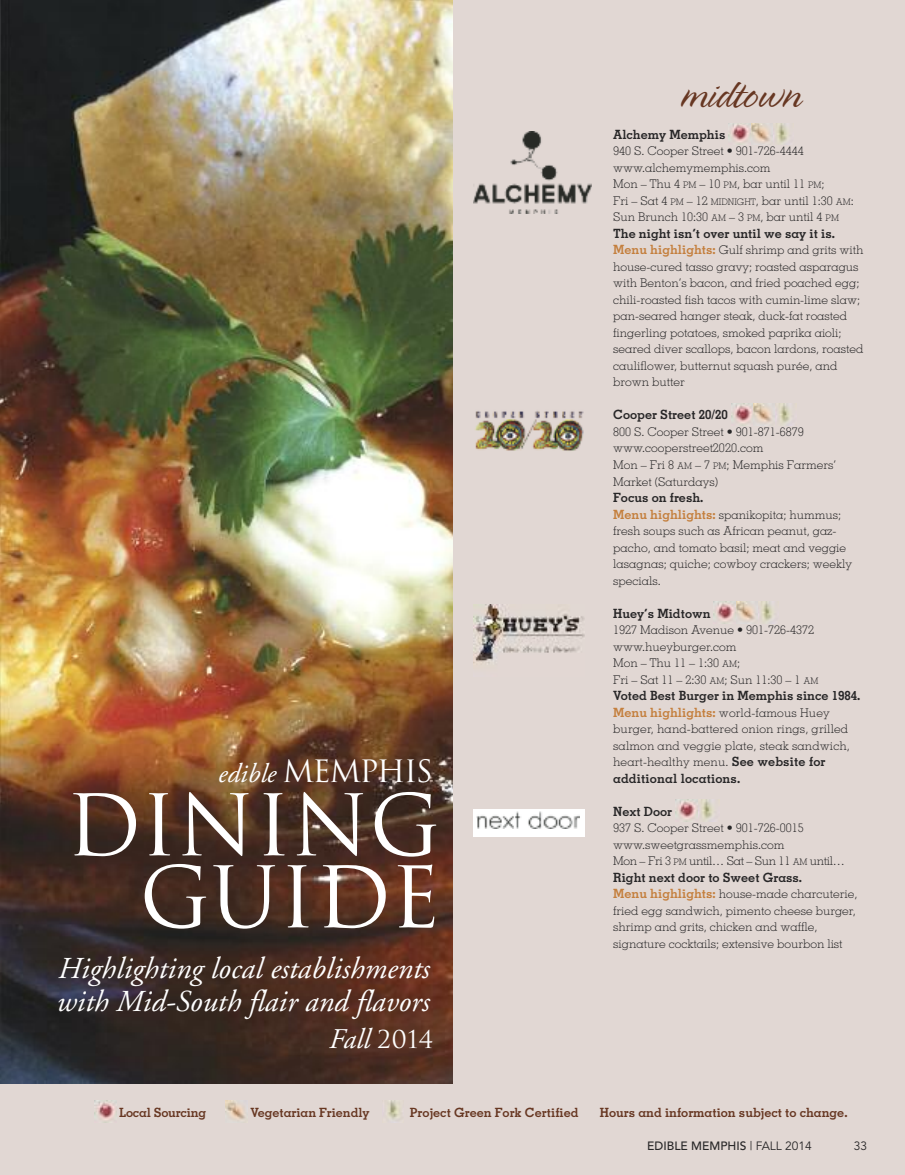
<style>
.page{position:relative;width:905px;height:1175px;background:#fff}
.page>*{position:absolute;margin:0;border:0;box-sizing:border-box;transform-origin:0 0}
.t1{font:82.5px/72px "Trajan";color:#fff;text-align:right}
.t2{font:300 45px "Spring";letter-spacing:-.005em;color:#673722}
.t3{font:italic 30.3px/33px "Adobe Garamond";letter-spacing:.005em;color:#fff}
.t4{font:30px "Trajan";letter-spacing:-.05em;color:#fff}
.t5{font:italic 28.5px "Adobe Garamond";color:#fff}
.t6{font:700 12.75px "Memphis";color:#272627}
.t7{font:700 12.75px "Memphis";color:#673722}
.t8{font:300 12px/16.5px "Memphis";color:#272627}
.t9{font:500 12px "Avenir";color:#272627}
.t10{font:12px "Avenir";color:#272627}
.s1{font-family:"Adobe Garamond Pro";font-style:italic;font-size:27px}
.s2{font-family:"Trajan";font-style:normal;font-size:24px}
.s3{font-size:9px}
.s4{font-weight:700;font-size:12.75px;color:#c47f3d}
.s5{font-weight:700;font-size:12.75px}
.s6{font-weight:400}
</style>
<div class="page">
<div style="left:0;top:0;width:904px;height:1174px;background:#e1d7d3"></div>
<img style="left:0;top:0;width:452px;height:1083px">
<img style="left:728px;top:123px;width:60px;height:22px">
<img style="left:731px;top:404px;width:59px;height:19px">
<img style="left:713px;top:602px;width:60px;height:19px">
<img style="left:675px;top:800px;width:38px;height:19px">
<img style="left:95px;top:1100px;width:21px;height:20px">
<img style="left:226px;top:1100px;width:19px;height:19px">
<img style="left:388px;top:1100px;width:13px;height:19px">
<img style="left:475px;top:411px;width:109px;height:40px">
<img style="left:473px;top:131px;width:118px;height:83px">
<div style="left:473px;top:809px;width:111px;height:28px;background:#fff"></div>
<img style="left:476px;top:811px;width:104px;height:17px">
<img style="left:473px;top:604px;width:111px;height:61px">
<h3 class="t4" style="left:218px;top:754px;width:216px"><span class="s1">edible</span> MEMPHIS</h3>
<h1 class="t1" style="left:66px;top:790px;width:376px">DINING<br>GUIDE</h1>
<h3 class="t3" style="left:57px;top:955px;width:374px">Highlighting local establishments with Mid-South flair and flavors</h3>
<h3 class="t5" style="left:329px;top:1027px;width:106px">Fall <span class="s2">2014</span></h3>
<h2 class="t2" style="left:680px;top:64px;width:122px">midtown</h2>
<p class="t6" style="left:613px;top:130px;width:114px">Alchemy Memphis</p>
<p class="t8" style="left:613px;top:144px;width:242px">940 S. Cooper Street • 901-726-4444 www.alchemymemphis.com<br>Mon – Thu 4 <span class="s3">PM</span> – 10 <span class="s3">PM</span>, bar until 11 <span class="s3">PM</span>;<br>Fri – Sat 4 <span class="s3">PM</span> – 12 <span class="s3">MIDNIGHT</span>, bar until 1:30 <span class="s3">AM</span>:<br>Sun Brunch 10:30 <span class="s3">AM</span> – 3 <span class="s3">PM</span>, bar until 4 <span class="s3">PM</span></p>
<p class="t6" style="left:613px;top:229px;width:223px">The night isn’t over until we say it is.</p>
<p class="t8" style="left:613px;top:243px;width:252px"><span class="s4">Menu highlights:</span> Gulf shrimp and grits with house-cured tasso gravy; roasted asparagus with Benton’s bacon, and fried poached egg; chili-roasted fish tacos with cumin-lime slaw; pan-seared hanger steak, duck-fat roasted fingerling potatoes, smoked paprika aioli; seared diver scallops, bacon lardons, roasted cauliflower, butternut squash purée, and brown butter</p>
<p class="t6" style="left:613px;top:410px;width:116px">Cooper Street 20/20</p>
<p class="t8" style="left:613px;top:424px;width:225px">800 S. Cooper Street • 901-871-6879 www.cooperstreet2020.com<br>Mon – Fri 8 <span class="s3">AM</span> – 7 <span class="s3">PM</span>; Memphis Farmers’<br>Market (Saturdays)</p>
<p class="t6" style="left:613px;top:493px;width:92px">Focus on fresh.</p>
<p class="t8" style="left:613px;top:507px;width:240px"><span class="s4">Menu highlights:</span> spanikopita; hummus; fresh soups such as African peanut, gaz&shy;pacho, and tomato basil; meat and veggie lasagnas; quiche; cowboy crackers; weekly specials.</p>
<p class="t6" style="left:613px;top:608px;width:99px">Huey’s Midtown</p>
<p class="t8" style="left:613px;top:622px;width:207px">1927 Madison Avenue • 901-726-4372 www.hueyburger.com<br>Mon – Thu 11 – 1:30 <span class="s3">AM</span>;<br>Fri – Sat 11 – 2:30 <span class="s3">AM</span>; Sun 11:30 – 1 <span class="s3">AM</span></p>
<p class="t6" style="left:613px;top:691px;width:249px">Voted Best Burger in Memphis since 1984.</p>
<p class="t8" style="left:613px;top:705px;width:238px"><span class="s4">Menu highlights:</span> world-famous Huey burger, hand-battered onion rings, grilled salmon and veggie plate, steak sandwich, heart-healthy menu. <span class="s5">See website for</span></p>
<p class="t6" style="left:613px;top:773px;width:128px">additional locations.</p>
<p class="t6" style="left:613px;top:806px;width:61px">Next Door</p>
<p class="t8" style="left:613px;top:820px;width:233px">937 S. Cooper Street • 901-726-0015 www.sweetgrassmemphis.com<br>Mon – Fri 3 <span class="s3">PM</span> until… Sat – Sun 11 <span class="s3">AM</span> until…</p>
<p class="t6" style="left:613px;top:872px;width:190px">Right next door to Sweet Grass.</p>
<p class="t8" style="left:613px;top:886px;width:246px"><span class="s4">Menu highlights:</span> house-made charcuterie, fried egg sandwich, pimento cheese burger, shrimp and grits, chicken and waffle, signature cocktails; extensive bourbon list</p>
<p class="t7" style="left:119px;top:1107px;width:89px">Local Sourcing</p>
<p class="t7" style="left:250px;top:1107px;width:121px">Vegetarian Friendly</p>
<p class="t7" style="left:410px;top:1107px;width:170px">Project Green Fork Certified</p>
<p class="t7" style="left:600px;top:1107px;width:249px">Hours and information subject to change.</p>
<p class="t9" style="left:647px;top:1141px;width:166px">EDIBLE MEMPHIS <span class="s6">| FALL 2014</span></p>
<p class="t10" style="left:853px;top:1141px;width:15px">33</p>
</div>
